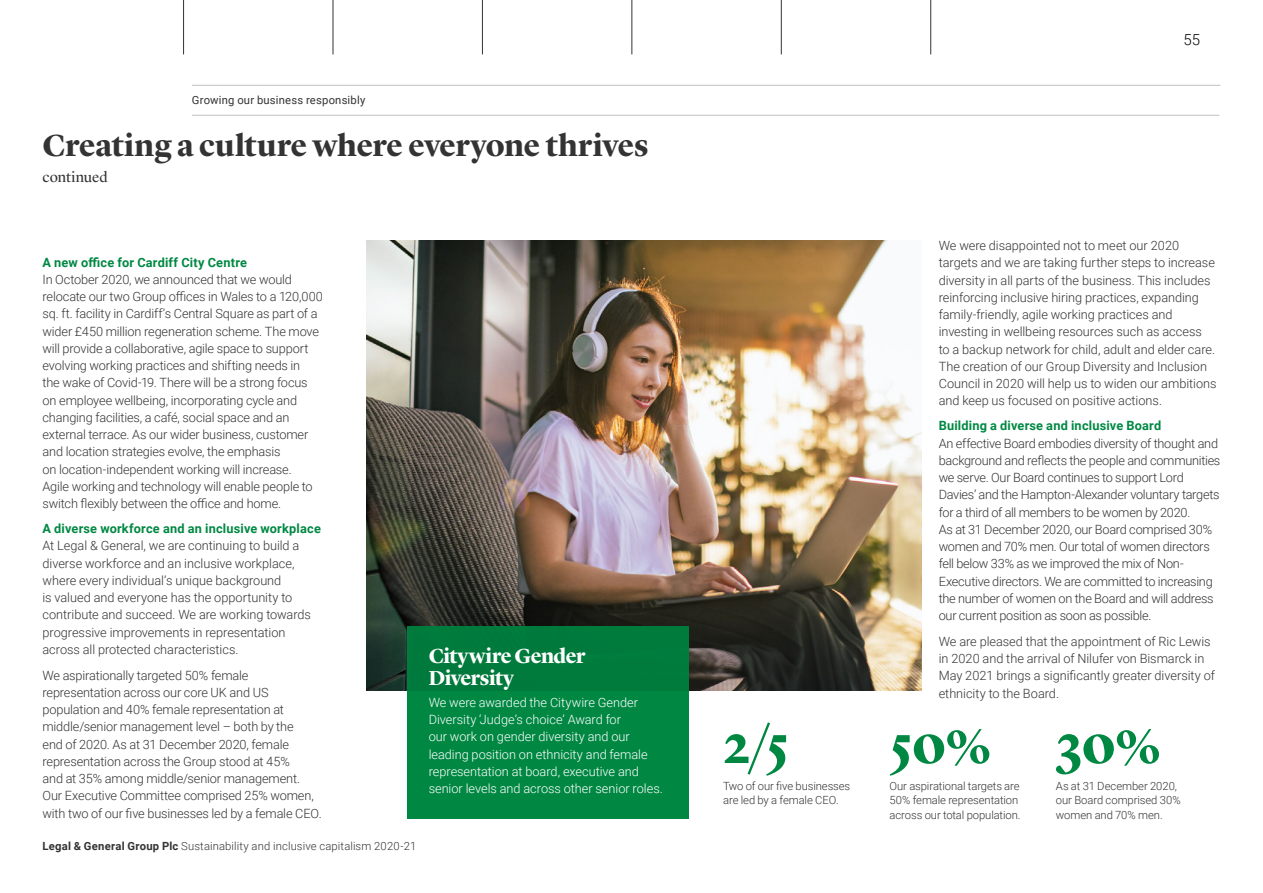
<style>
.page{position:relative;width:1263px;height:893px;background:#fff}
.page>*{position:absolute;margin:0;border:0;box-sizing:border-box;transform-origin:0 0}
.t1{font:700 54px "Lyon Display";color:#008843}
.t2{font:700 31.5px "Lyon Display";letter-spacing:-.005em;color:#333}
.t3{font:700 21px/22px "Lyon Display";letter-spacing:-.025em;color:#fff}
.t4{font:15px "Lyon Display";color:#333}
.t5{font:300 15px "Roboto";color:#000}
.t6{font:300 12.75px/17.2px "Roboto";letter-spacing:-.01em;color:#333}
.t7{font:300 12.75px/17.2px "Roboto";color:#fff}
.t8{font:700 12.75px "Roboto";letter-spacing:.015em;color:#008843}
.t9{font:300 11.25px/14.2px "Roboto";letter-spacing:-.005em;color:#333}
.t10{font:11.25px "Roboto";letter-spacing:.015em;color:#333}
.s1{font-weight:700}
</style>
<div class="page">
<img style="left:366px;top:241px;width:556px;height:450px">
<div style="left:407px;top:626px;width:282px;height:193px;background:linear-gradient(to right,#008341,#008441)"></div>
<hr style="left:183px;top:0;width:1px;height:54px;background:#333">
<hr style="left:333px;top:0;width:1px;height:54px;background:#333">
<hr style="left:482px;top:0;width:1px;height:54px;background:#333">
<hr style="left:632px;top:0;width:1px;height:54px;background:#333">
<hr style="left:781px;top:0;width:1px;height:54px;background:#333">
<hr style="left:930px;top:0;width:1px;height:54px;background:#333">
<hr style="left:192px;top:115px;width:1027px;height:1px;background:#c2c2c2">
<hr style="left:192px;top:85px;width:1028px;height:1px;background:#c2c2c2">
<p class="t10" style="left:192px;top:92px;width:175px">Growing our business responsibly</p>
<h2 class="t2" style="left:43px;top:122px;width:608px">Creating a culture where everyone thrives</h2>
<p class="t4" style="left:43px;top:165px;width:67px">continued</p>
<p class="t8" style="left:43px;top:253px;width:206px">A new office for Cardiff City Centre</p>
<p class="t6" style="left:43px;top:270px;width:282px">In October 2020, we announced that we would relocate our two Group offices in Wales to a 120,000 sq. ft. facility in Cardiff’s Central Square as part of a wider £450 million regeneration scheme. The move will provide a collaborative, agile space to support evolving working practices and shifting needs in<br>the wake of Covid-19. There will be a strong focus on employee wellbeing, incorporating cycle and changing facilities, a café, social space and an external terrace. As our wider business, customer and location strategies evolve, the emphasis<br>on location-independent working will increase.<br>Agile working and technology will enable people to switch flexibly between the office and home.</p>
<p class="t8" style="left:43px;top:520px;width:280px">A diverse workforce and an inclusive workplace</p>
<p class="t6" style="left:43px;top:537px;width:270px">At Legal &amp; General, we are continuing to build a diverse workforce and an inclusive workplace, where every individual’s unique background<br>is valued and everyone has the opportunity to contribute and succeed. We are working towards progressive improvements in representation across all protected characteristics.</p>
<p class="t6" style="left:43px;top:666px;width:281px">We aspirationally targeted 50% female representation across our core UK and US population and 40% female representation at middle/senior management level – both by the<br>end of 2020. As at 31 December 2020, female representation across the Group stood at 45%<br>and at 35% among middle/senior management.<br>Our Executive Committee comprised 25% women, with two of our five businesses led by a female CEO.</p>
<p class="t9" style="left:43px;top:839px;width:375px"><span class="s1">Legal &amp; General Group Plc</span> Sustainability and inclusive capitalism 2020-21</p>
<h3 class="t3" style="left:429px;top:643px;width:158px">Citywire Gender<br>Diversity</h3>
<p class="t7" style="left:429px;top:693px;width:236px">We were awarded the Citywire Gender Diversity ‘Judge’s choice’ Award for<br>our work on gender diversity and our leading position on ethnicity and female representation at board, executive and senior levels and across other senior roles.</p>
<p class="t5" style="left:1183px;top:30px;width:18px">55</p>
<h1 class="t1" style="left:723px;top:704px;width:67px">2/5</h1>
<p class="t9" style="left:723px;top:778px;width:129px">Two of our five businesses are led by a female CEO.</p>
<p class="t6" style="left:939px;top:237px;width:279px">We were disappointed not to meet our 2020 targets and we are taking further steps to increase diversity in all parts of the business. This includes reinforcing inclusive hiring practices, expanding family-friendly, agile working practices and investing in wellbeing resources such as access<br>to a backup network for child, adult and elder care.<br>The creation of our Group Diversity and Inclusion Council in 2020 will help us to widen our ambitions and keep us focused on positive actions.</p>
<p class="t8" style="left:939px;top:417px;width:224px">Building a diverse and inclusive Board</p>
<p class="t6" style="left:939px;top:434px;width:283px">An effective Board embodies diversity of thought and background and reflects the people and communities we serve. Our Board continues to support Lord Davies’ and the Hampton-Alexander voluntary targets for a third of all members to be women by 2020.<br>As at 31 December 2020, our Board comprised 30% women and 70% men. Our total of women directors fell below 33% as we improved the mix of Non-Executive directors. We are committed to increasing the number of women on the Board and will address our current position as soon as possible.</p>
<p class="t6" style="left:939px;top:632px;width:278px">We are pleased that the appointment of Ric Lewis in 2020 and the arrival of Nilufer von Bismarck in May 2021 brings a significantly greater diversity of ethnicity to the Board.</p>
<h1 class="t1" style="left:889px;top:704px;width:104px">50%</h1>
<p class="t9" style="left:889px;top:778px;width:133px">Our aspirational targets are<br>50% female representation across our total population.</p>
<h1 class="t1" style="left:1056px;top:704px;width:107px">30%</h1>
<p class="t9" style="left:1056px;top:778px;width:126px">As at 31 December 2020, our Board comprised 30% women and 70% men.</p>
</div>
